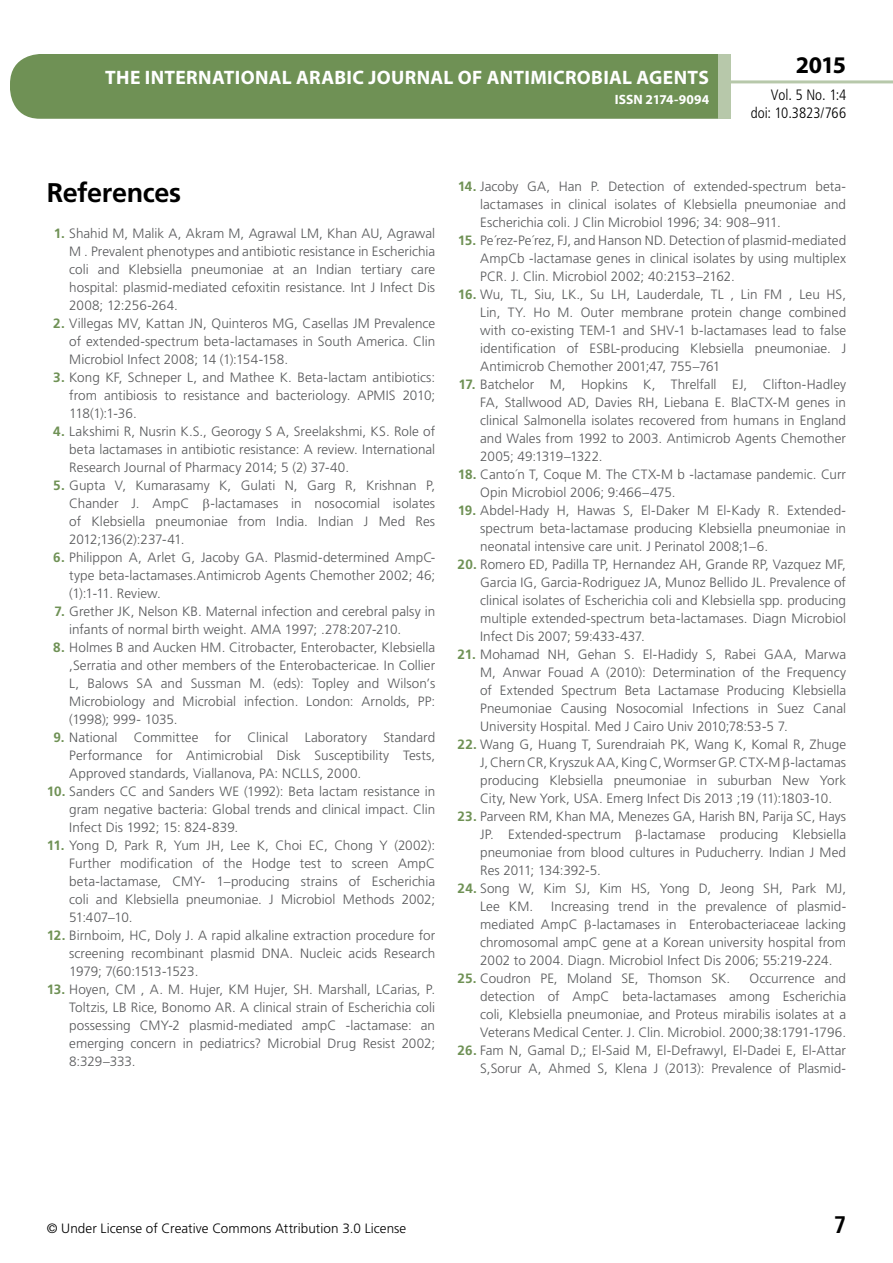
<style>
.page{position:relative;width:893px;height:1263px;background:#fff}
.page>*{position:absolute;margin:0;border:0;box-sizing:border-box;transform-origin:0 0}
.t1{font:700 27px "Frutiger LT Std";letter-spacing:-.015em;color:#000}
.t2{font:700 24px "Myriad Pro";color:#000}
.t3{font:700 condensed 24px "Frutiger LT Std";color:#000}
.t4{font:700 19.5px "Myriad Pro";letter-spacing:.02em;color:#fff}
.t5{font:300 condensed 15px/18px "Frutiger LT Std";color:#000;text-align:right}
.t6{font:300 13.5px/18px "Frutiger LT Std";color:#58595b;text-align:justify}
.t7{font:300 13.5px "Frutiger LT Std";letter-spacing:.005em;color:#000}
.t8{font:700 13.5px "Myriad Pro";letter-spacing:-.01em;color:#fff}
.t9{font:700 13.5px "Myriad Pro";letter-spacing:.01em;color:#fff}
.s1{font-weight:700;color:#6f9155}
</style>
<div class="page">
<div style="left:10px;top:54px;width:775px;height:65px;background:#6f9155;border-radius:30px"></div>
<div style="left:732px;top:0;width:161px;height:157px;background:#fff"></div>
<hr style="left:730px;top:80px;width:163px;height:3px;background:#b7c8aa">
<div style="left:718px;top:54px;width:13px;height:65px;background:#b7c8aa"></div>
<h3 class="t4" style="left:105px;top:65px;width:605px">THE INTERNATIONAL ARABIC JOURNAL OF ANTI MICROBIAL AGENTS</h3>
<p class="t9" style="left:615px;top:90px;width:13px">ISSN</p>
<p class="t8" style="left:646px;top:90px;width:65px">2174-9094</p>
<h2 class="t2" style="left:796px;top:49px;width:52px">2015</h2>
<p class="t5" style="left:751px;top:86px;width:97px">Vol. 5 No. 1:4 doi: 10.3823/766</p>
<h1 class="t1" style="left:47px;top:176px;width:136px">References</h1>
<p class="t6" style="left:69px;top:224px;width:367px;text-indent:-16px"><span class="s1">1.</span> Shahid M, Malik A, Akram M, Agrawal LM, Khan AU, Agrawal M . Prevalent phenotypes and antibiotic resistance in Escherichia coli and Klebsiella pneumoniae at an Indian tertiary care hospital: plasmid-mediated cefoxitin resistance. Int J Infect Dis 2008; 12:256-264.</p>
<p class="t6" style="left:69px;top:314px;width:367px;text-indent:-16px"><span class="s1">2.</span> Villegas MV, Kattan JN, Quinteros MG, Casellas JM Prevalence of extended-spectrum beta-lactamases in South America. Clin Microbiol Infect 2008; 14 (1):154-158.</p>
<p class="t6" style="left:69px;top:368px;width:367px;text-indent:-16px"><span class="s1">3.</span> Kong KF, Schneper L, and Mathee K. Beta-lactam antibiotics: from antibiosis to resistance and bacteriology. APMIS 2010; 118(1):1-36.</p>
<p class="t6" style="left:69px;top:422px;width:367px;text-indent:-16px"><span class="s1">4.</span> Lakshimi R, Nusrin K.S., Georogy S A, Sreelakshmi, KS. Role of beta lactamases in antibiotic resistance: A review. International Research Journal of Pharmacy 2014; 5 (2) 37-40.</p>
<p class="t6" style="left:69px;top:476px;width:367px;text-indent:-16px"><span class="s1">5.</span> Gupta V, Kumarasamy K, Gulati N, Garg R, Krishnan P,<br>Chander J. AmpC</p>
<p class="t6" style="left:69px;top:494px;width:367px;text-indent:141px">-lactamases in nosocomial isolates of Klebsiella pneumoniae from India. Indian J Med Res 2012;136(2):237-41.</p>
<p class="t6" style="left:69px;top:548px;width:367px;text-indent:-16px"><span class="s1">6.</span> Philippon A, Arlet G, Jacoby GA. Plasmid-determined AmpC&shy;type beta-lactamases.Antimicrob Agents Chemother 2002; 46; (1):1-11. Review.</p>
<p class="t6" style="left:69px;top:602px;width:367px;text-indent:-15px"><span class="s1">7.</span> Grether JK, Nelson KB. Maternal infection and cerebral palsy in infants of normal birth weight. AMA 1997; .278:207-210.</p>
<p class="t6" style="left:69px;top:638px;width:367px;text-indent:-16px"><span class="s1">8.</span> Holmes B and Aucken HM. Citrobacter, Enterobacter, Klebsiella ,Serratia and other members of the Enterobactericae. In Collier L, Balows SA and Sussman M. (eds): Topley and Wilson’s Microbiology and Microbial infection. London: Arnolds, PP: (1998); 999- 1035.</p>
<p class="t6" style="left:69px;top:728px;width:367px;text-indent:-16px"><span class="s1">9.</span> National Committee for Clinical Laboratory Standard Performance for Antimicrobial Disk Susceptibility Tests, Approved standards, Viallanova, PA: NCLLS, 2000.</p>
<p class="t6" style="left:69px;top:782px;width:367px;text-indent:-23px"><span class="s1">10.</span> Sanders CC and Sanders WE (1992): Beta lactam resistance in gram negative bacteria: Global trends and clinical impact. Clin Infect Dis 1992; 15: 824-839.</p>
<p class="t6" style="left:69px;top:836px;width:367px;text-indent:-22px"><span class="s1">11.</span> Yong D, Park R, Yum JH, Lee K, Choi EC, Chong Y (2002):<br>Further modification of the Hodge test to screen AmpC beta-lactamase, CMY- 1–producing strains of Escherichia coli and Klebsiella pneumoniae. J Microbiol Methods 2002; 51:407–10.</p>
<p class="t6" style="left:69px;top:926px;width:367px;text-indent:-23px"><span class="s1">12.</span> Birnboim, HC, Doly J. A rapid alkaline extraction procedure for screening recombinant plasmid DNA. Nucleic acids Research 1979; 7(60:1513-1523.</p>
<p class="t6" style="left:69px;top:980px;width:367px;text-indent:-22px"><span class="s1">13.</span> Hoyen, CM , A. M. Hujer, KM Hujer, SH. Marshall, LCarias, P.<br>Toltzis, LB Rice, Bonomo AR. A clinical strain of Escherichia coli possessing CMY-2 plasmid-mediated ampC -lactamase: an emerging concern in pediatrics? Microbial Drug Resist 2002; 8:329–333.</p>
<p class="t6" style="left:480px;top:178px;width:367px;text-indent:-23px"><span class="s1">14.</span> Jacoby GA, Han P. Detection of extended-spectrum beta&shy;lactamases in clinical isolates of Klebsiella pneumoniae and Escherichia coli. J Clin Microbiol 1996; 34: 908–911.</p>
<p class="t6" style="left:480px;top:232px;width:367px;text-indent:-23px"><span class="s1">15.</span> Pe´rez-Pe´rez, FJ, and Hanson ND. Detection of plasmid-mediated AmpCb -lactamase genes in clinical isolates by using multiplex PCR. J. Clin. Microbiol 2002; 40:2153–2162.</p>
<p class="t6" style="left:480px;top:286px;width:367px;text-indent:-23px"><span class="s1">16.</span> Wu, TL, Siu, LK., Su LH, Lauderdale, TL , Lin FM , Leu HS, Lin, TY. Ho M. Outer membrane protein change combined with co-existing TEM-1 and SHV-1 b-lactamases lead to false identification of ESBL-producing Klebsiella pneumoniae. J Antimicrob Chemother 2001;47, 755–761</p>
<p class="t6" style="left:480px;top:376px;width:367px;text-indent:-22px"><span class="s1">17.</span> Batchelor M, Hopkins K, Threlfall EJ, Clifton-Hadley FA, Stallwood AD, Davies RH, Liebana E. BlaCTX-M genes in clinical Salmonella isolates recovered from humans in England and Wales from 1992 to 2003. Antimicrob Agents Chemother 2005; 49:1319–1322.</p>
<p class="t6" style="left:480px;top:466px;width:367px;text-indent:-23px"><span class="s1">18.</span> Canto´n T, Coque M. The CTX-M b -lactamase pandemic. Curr<br>Opin Microbiol 2006; 9:466–475.</p>
<p class="t6" style="left:480px;top:502px;width:367px;text-indent:-22px"><span class="s1">19.</span> Abdel-Hady H, Hawas S, El-Daker M El-Kady R. Extended&shy;spectrum beta-lactamase producing Klebsiella pneumoniae in neonatal intensive care unit. J Perinatol 2008;1–6.</p>
<p class="t6" style="left:480px;top:556px;width:367px;text-indent:-23px"><span class="s1">20.</span> Romero ED, Padilla TP, Hernandez AH, Grande RP, Vazquez MF, Garcia IG, Garcia-Rodriguez JA, Munoz Bellido JL. Prevalence of clinical isolates of Escherichia coli and Klebsiella spp. producing multiple extended-spectrum beta-lactamases. Diagn Microbiol Infect Dis 2007; 59:433-437.</p>
<p class="t6" style="left:480px;top:646px;width:367px;text-indent:-23px"><span class="s1">21.</span> Mohamad NH, Gehan S. El-Hadidy S, Rabei GAA, Marwa M, Anwar Fouad A (2010): Determination of the Frequency of Extended Spectrum Beta Lactamase Producing Klebsiella Pneumoniae Causing Nosocomial Infections in Suez Canal University Hospital. Med J Cairo Univ 2010;78:53-5 7.</p>
<p class="t6" style="left:480px;top:736px;width:367px;text-indent:-23px"><span class="s1">22.</span> Wang G, Huang T, Surendraiah PK, Wang K, Komal R, Zhuge J, Chern CR, Kryszuk AA, King C, Wormser GP. CTX-M -lactamas producing Klebsiella pneumoniae in suburban New York City, New York, USA. Emerg Infect Dis 2013 ;19 (11):1803-10.</p>
<p class="t6" style="left:480px;top:808px;width:367px;text-indent:-23px"><span class="s1">23.</span> Parveen RM, Khan MA, Menezes GA, Harish BN, Parija SC, Hays<br>JP. Extended-spectrum</p>
<p class="t6" style="left:480px;top:826px;width:367px;text-indent:163px">-lactamase producing Klebsiella pneumoniae from blood cultures in Puducherry. Indian J Med Res 2011; 134:392-5.</p>
<p class="t6" style="left:480px;top:880px;width:367px;text-indent:-23px"><span class="s1">24.</span> Song W, Kim SJ, Kim HS, Yong D, Jeong SH, Park MJ,<br>Lee KM.</p>
<p class="t6" style="left:480px;top:898px;width:367px;text-indent:71px">Increasing trend in the prevalence of plasmid&shy;mediated AmpC -lactamases in Enterobacteriaceae lacking chromosomal ampC gene at a Korean university hospital from 2002 to 2004. Diagn. Microbiol Infect Dis 2006; 55:219-224.</p>
<p class="t6" style="left:458px;top:970px;width:274px"><span class="s1">25.</span> Coudron PE, Moland SE, Thomson SK.</p>
<p class="t6" style="left:480px;top:970px;width:367px;text-indent:269px">Occurrence and detection of AmpC beta-lactamases among Escherichia coli, Klebsiella pneumoniae, and Proteus mirabilis isolates at a Veterans Medical Center. J. Clin. Microbiol. 2000;38:1791-1796.</p>
<p class="t6" style="left:458px;top:1042px;width:390px;text-align:right"><span class="s1">26.</span> Fam N, Gamal D,; El-Said M, El-DefrawyI, El-Dadei E, El-Attar<br>S,Sorur A, Ahmed S, Klena J (2013): Prevalence of Plasmid-</p>
<p class="t7" style="left:47px;top:1220px;width:361px">© Under License of Creative Commons Attribution 3.0 License</p>
<h2 class="t3" style="left:834px;top:1210px;width:14px">7</h2>
</div>
